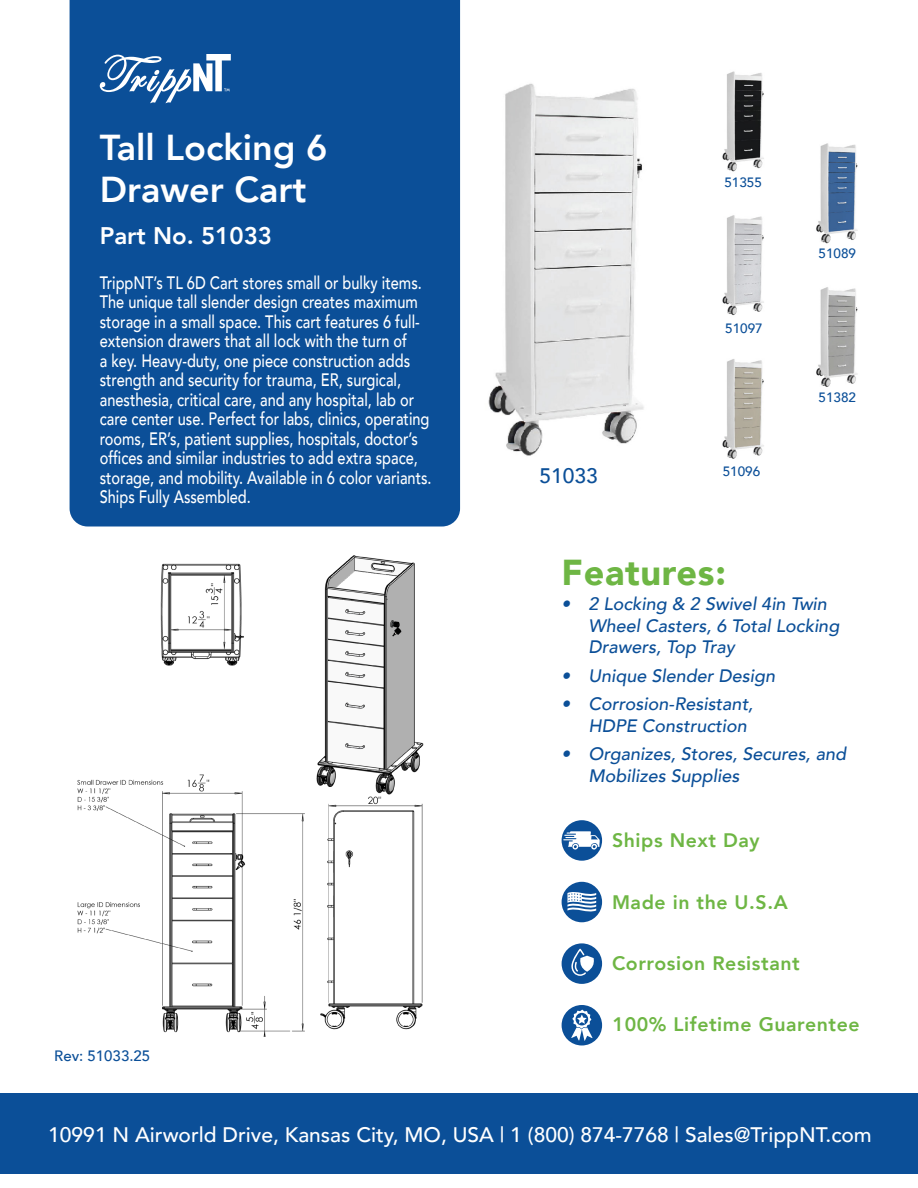
<style>
.page{position:relative;width:918px;height:1188px;background:#fff}
.page>*{position:absolute;margin:0;border:0;box-sizing:border-box;transform-origin:0 0}
.Heading_-_White{font:800 36px/42px "Avenir";color:#fff}
.t1{font:900 36px "Avenir";letter-spacing:.02em;color:#6eb644}
.Subheading_-_White{font:800 24px "Avenir";color:#fff}
.t2{font:500 21px "Avenir";color:#fff}
.Part_Number_Rev_Number{font:500 21px "Avenir";color:#0b4f98}
.t3{font:800 19.5px "Avenir";letter-spacing:.03em;color:#6eb644}
.Body_Copy_-_Reverse{font:500 18px/19.5px "Avenir";color:#fff;scale:.81 1}
.t4{font:italic 500 18px/21.6px "Avenir";color:#0b4f98}
.Part_Number_Rev_Number-2{font:500 15px "Avenir";color:#0b4f98}
.Part_Number_Rev_Number-3{font:500 13.5px "Avenir";color:#0b4f98}
</style>
<div class="page">
<div style="left:70px;top:0;width:390px;height:526px;background:#0b4f98"></div>
<div style="left:0;top:1094px;width:918px;height:80px;background:#0b4f98"></div>
<svg style="left:100px;top:54px;width:131px;height:49px"></svg>
<div style="left:562px;top:882px;width:40px;height:40px;background:#0b4f98;border-radius:50%"></div>
<svg style="left:567px;top:892px;width:29px;height:20px"></svg>
<div style="left:562px;top:943px;width:40px;height:41px;background:#0b4f98;border-radius:50%"></div>
<svg style="left:571px;top:949px;width:23px;height:27px"></svg>
<div style="left:562px;top:820px;width:40px;height:41px;background:#0b4f98;border-radius:50%"></div>
<svg style="left:563px;top:831px;width:37px;height:19px"></svg>
<div style="left:562px;top:1005px;width:40px;height:41px;background:#0b4f98;border-radius:50%"></div>
<svg style="left:571px;top:1010px;width:21px;height:31px"></svg>
<img style="left:488px;top:71px;width:370px;height:388px">
<img style="left:78px;top:555px;width:346px;height:482px">
<p class="Heading_-_White" style="left:100px;top:126px;width:229px">Tall Locking 6<br>Drawer Cart</p>
<p class="Subheading_-_White" style="left:100px;top:217px;width:174px">Part No. 51033</p>
<p class="Body_Copy_-_Reverse" style="left:100px;top:272px;width:411px">TrippNT’s TL 6D Cart stores small or bulky items.<br>The unique tall slender design creates maximum storage in a small space. This cart features 6 full&shy;extension drawers that all lock with the turn of<br>a key. Heavy-duty, one piece construction adds strength and security for trauma, ER, surgical, anesthesia, critical care, and any hospital, lab or care center use. Perfect for labs, clinics, operating rooms, ER’s, patient supplies, hospitals, doctor’s offices and similar industries to add extra space, storage, and mobility. Available in 6 color variants.<br>Ships Fully Assembled.</p>
<p class="Part_Number_Rev_Number-2" style="left:54px;top:1042px;width:97px">Rev: 51033.25</p>
<p class="Part_Number_Rev_Number-3" style="left:724px;top:171px;width:39px">51355</p>
<p class="Part_Number_Rev_Number-3" style="left:725px;top:316px;width:39px">51097</p>
<p class="Part_Number_Rev_Number" style="left:539px;top:458px;width:60px">51033</p>
<p class="Part_Number_Rev_Number-3" style="left:723px;top:459px;width:39px">51096</p>
<h1 class="t1" style="left:562px;top:541px;width:166px">Features:</h1>
<p class="Part_Number_Rev_Number-3" style="left:819px;top:241px;width:39px">51089</p>
<p class="Part_Number_Rev_Number-3" style="left:819px;top:386px;width:39px">51382</p>
<p class="t4" style="left:589px;top:593px;width:252px;text-indent:-27px">• 2 Locking &amp; 2 Swivel 4in Twin<br>Wheel Casters, 6 Total Locking<br>Drawers, Top Tray</p>
<p class="t4" style="left:562px;top:665px;width:215px">• Unique Slender Design</p>
<p class="t4" style="left:589px;top:693px;width:166px;text-indent:-27px">• Corrosion-Resistant,<br>HDPE Construction</p>
<p class="t4" style="left:589px;top:743px;width:259px;text-indent:-27px">• Organizes, Stores, Secures, and<br>Mobilizes Supplies</p>
<p class="t3" style="left:612px;top:825px;width:149px">Ships Next Day</p>
<p class="t3" style="left:612px;top:887px;width:177px">Made in the U.S.A</p>
<p class="t3" style="left:612px;top:948px;width:189px">Corrosion Resistant</p>
<p class="t3" style="left:613px;top:1009px;width:249px">100% Lifetime Guarentee</p>
<p class="t2" style="left:48px;top:1117px;width:825px">10991 N Airworld Drive, Kansas City, MO, USA | 1 (800) 874-7768 | Sales@TrippNT.com</p>
</div>
